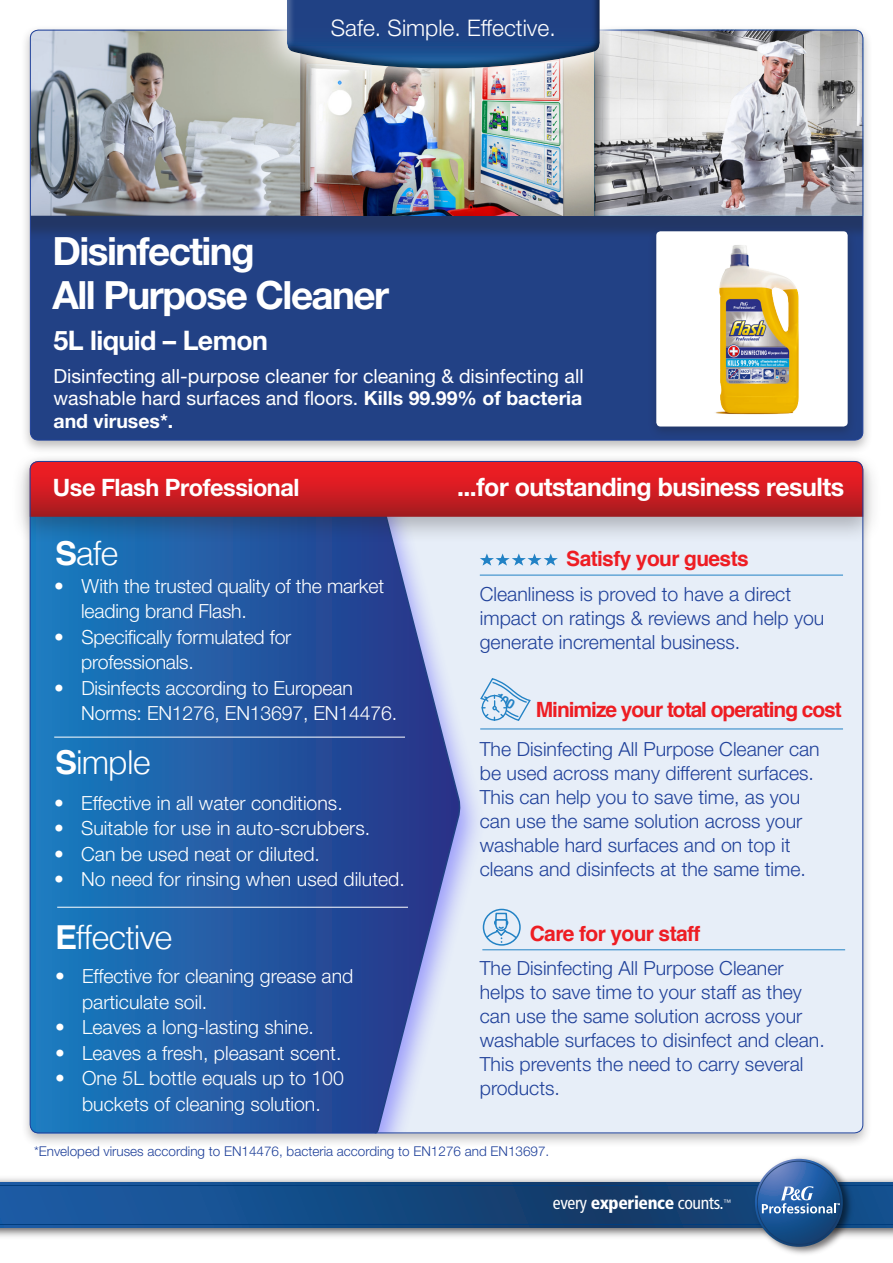
<style>
.page{position:relative;width:893px;height:1263px;background:#fff}
.page>*{position:absolute;margin:0;border:0;box-sizing:border-box;transform-origin:0 0}
.t1{font:700 39px "Helvetica Neue LT Pro";letter-spacing:-.04em;color:#fff}
.t2{font:300 33px "Helvetica";letter-spacing:-.04em;color:#fff}
.Alcím_16{font:700 27px "Helvetica Neue LT Pro";letter-spacing:-.02em;color:#fff}
.t3{font:700 25.5px "Helvetica Neue LT Pro";letter-spacing:-.02em;color:#fff}
.t4{font:700 24px "Helvetica Neue LT Pro";letter-spacing:-.02em;color:#fff}
.t5{font:300 22.8px "Helvetica Neue LT Pro";color:#fff}
.t6{font:700 21px "Helvetica";letter-spacing:-.03em;color:#ee1d23}
.t7{font:700 21px "Helvetica";letter-spacing:-.05em;color:#ee1d23}
.t8{font:300 19.5px/24px "Helvetica Neue LT Pro";color:#20419a}
.t9{font:300 19.5px/25.5px "Helvetica Neue LT Pro";color:#fff}
.t10{font:19.5px/22.5px "Helvetica Neue LT Pro";color:#fff}
.t11{font:700 19.5px "Helvetica Neue LT Pro";color:#fff}
.t12{font:condensed 17.85px "Frutiger LT Com";letter-spacing:-.02em;color:#fff}
.t13{font:300 13.5px "Helvetica Neue LT Pro";color:#20419a}
.t14{font:condensed 7.8px "Frutiger CE";color:#fff}
.s1{font-weight:700}
.s2{font-weight:900}
</style>
<div class="page">
<div style="left:20px;top:24px;width:853px;height:431px;background:#231f20;opacity:.3"></div>
<div style="left:30px;top:30px;width:833px;height:410px;background:#224185;border-radius:8px"></div>
<div style="left:30px;top:30px;width:833px;height:210px;background:#231f20;opacity:.31"></div>
<img style="left:30px;top:30px;width:564px;height:186px">
<svg style="left:610px;top:30px;width:253px;height:186px;background:#b1b1b4"></svg>
<svg style="left:301px;top:99px;width:15px;height:117px;background:#a09593"></svg>
<svg style="left:594px;top:99px;width:16px;height:117px;background:#96989b"></svg>
<div style="left:20px;top:456px;width:853px;height:691px;background:#231f20;opacity:.3"></div>
<div style="left:30px;top:461px;width:833px;height:672px;background:#e7eef8;border-radius:9px"></div>
<div style="left:30px;top:471px;width:456px;height:662px;background:#3b35ff;opacity:.44"></div>
<svg style="left:30px;top:544px;width:431px;height:589px;background:#3066ac"></svg>
<img style="left:255px;top:24px;width:377px;height:75px">
<div style="left:286px;top:0;width:315px;height:69px;background:#231f20;opacity:.75"></div>
<div style="left:11px;top:451px;width:871px;height:93px;background:#231f20;opacity:.3"></div>
<svg style="left:30px;top:461px;width:833px;height:56px;background:#cc1d24"></svg>
<div style="left:647px;top:227px;width:210px;height:213px;background:#231f20;opacity:.3"></div>
<div style="left:656px;top:231px;width:192px;height:195px;background:#fff;border-radius:4px"></div>
<hr style="left:480px;top:575px;width:363px;height:1px;background:#2282c5">
<svg style="left:480px;top:553px;width:78px;height:13px"></svg>
<hr style="left:480px;top:728px;width:363px;height:1px;background:#2282c5">
<hr style="left:482px;top:949px;width:363px;height:1px;background:#2282c5">
<svg style="left:483px;top:909px;width:35px;height:36px"></svg>
<div style="left:483px;top:909px;width:38px;height:37px;border:2px solid #2282c5;border-radius:50%"></div>
<svg style="left:0;top:1182px;width:893px;height:46px;background:#154983"></svg>
<hr style="left:0;top:1185px;width:893px;height:1px;background:#013d7d">
<hr style="left:0;top:1224px;width:893px;height:1px;background:#013d7d">
<img style="left:751px;top:1157px;width:106px;height:97px">
<svg style="left:755px;top:1159px;width:88px;height:88px;background:#275895"></svg>
<svg style="left:762px;top:1185px;width:78px;height:28px;background:#527eb4"></svg>
<hr style="left:57px;top:907px;width:351px;height:1px;background:#fff">
<hr style="left:54px;top:737px;width:351px;height:1px;background:#fff">
<img style="left:715px;top:245px;width:84px;height:170px">
<svg style="left:479px;top:677px;width:52px;height:45px"></svg>
<p class="t5" style="left:331px;top:14px;width:226px">Safe. Simple. Effective.</p>
<p class="t1" style="left:52px;top:227px;width:204px">Disinfecting</p>
<p class="t1" style="left:52px;top:271px;width:338px">All Purpose Cleaner</p>
<p class="Alcím_16" style="left:54px;top:323px;width:216px">5L liquid – Lemon</p>
<p class="t10" style="left:53px;top:364px;width:532px">Disinfecting all-purpose cleaner for cleaning &amp; disinfecting all washable hard surfaces and floors. <span class="s1">Kills 99.99% of bacteria</span></p>
<p class="t11" style="left:53px;top:409px;width:121px">and viruses*.</p>
<p class="t4" style="left:53px;top:473px;width:248px">Use Flash Professional</p>
<p class="t3" style="left:457px;top:471px;width:388px">...for outstanding business results</p>
<p class="t2" style="left:55px;top:525px;width:65px"><span class="s1">S</span>afe</p>
<p class="t9" style="left:81px;top:573px;width:304px;text-indent:-27px">• With the trusted quality of the market leading brand Flash.</p>
<p class="t9" style="left:81px;top:624px;width:212px;text-indent:-27px">• Specifically formulated for professionals.</p>
<p class="t9" style="left:81px;top:675px;width:317px;text-indent:-27px">• Disinfects according to European<br>Norms: EN1276, EN13697, EN14476.</p>
<p class="t2" style="left:55px;top:734px;width:98px"><span class="s1">S</span>imple</p>
<p class="t9" style="left:54px;top:790px;width:290px">• Effective in all water conditions.</p>
<p class="t9" style="left:54px;top:815px;width:317px">• Suitable for use in auto-scrubbers.</p>
<p class="t9" style="left:54px;top:841px;width:267px">• Can be used neat or diluted.</p>
<p class="t9" style="left:54px;top:866px;width:352px">• No need for rinsing when used diluted.</p>
<p class="t2" style="left:55px;top:909px;width:119px"><span class="s1">E</span>ffective</p>
<p class="t9" style="left:82px;top:963px;width:273px;text-indent:-27px">• Effective for cleaning grease and particulate soil.</p>
<p class="t9" style="left:55px;top:1014px;width:260px">• Leaves a long-lasting shine.</p>
<p class="t9" style="left:55px;top:1039px;width:288px">• Leaves a fresh, pleasant scent.</p>
<p class="t9" style="left:55px;top:1065px;width:290px;text-align:center">• One 5L bottle equals up to 100 buckets of cleaning solution.</p>
<p class="t6" style="left:566px;top:542px;width:184px">Satisfy your guests</p>
<p class="t8" style="left:480px;top:582px;width:346px">Cleanliness is proved to have a direct impact on ratings &amp; reviews and help you generate incremental business.</p>
<p class="t7" style="left:536px;top:692px;width:308px">Minimize your total operating cost</p>
<p class="t8" style="left:480px;top:737px;width:341px">The Disinfecting All Purpose Cleaner can be used across many different surfaces.<br>This can help you to save time, as you can use the same solution across your washable hard surfaces and on top it cleans and disinfects at the same time.</p>
<p class="t6" style="left:530px;top:916px;width:172px">Care for your staff</p>
<p class="t8" style="left:480px;top:956px;width:346px">The Disinfecting All Purpose Cleaner helps to save time to your staff as they can use the same solution across your washable surfaces to disinfect and clean.<br>This prevents the need to carry several products.</p>
<p class="t13" style="left:34px;top:1143px;width:517px">*Enveloped viruses according to EN14476, bacteria according to EN1276 and EN13697.</p>
<p class="t12" style="left:553px;top:1192px;width:172px">every <span class="s2">experience</span> counts.</p>
<p class="t14" style="left:723px;top:1197px;width:9px">™</p>
</div>
